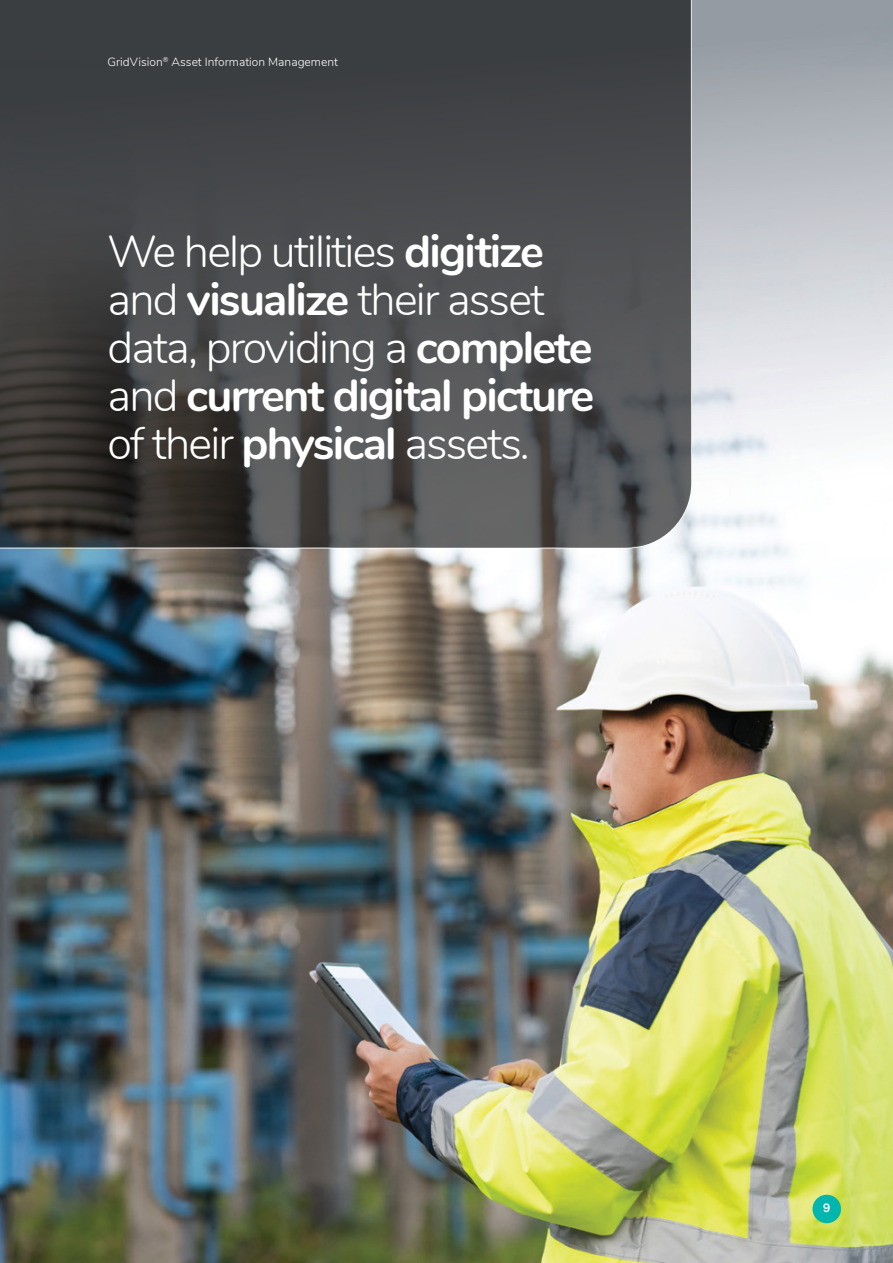
<style>
.page{position:relative;width:893px;height:1263px;background:#fff}
.page>*{position:absolute;margin:0;border:0;box-sizing:border-box;transform-origin:0 0}
.t1{font:300 45px/48px "Nunito";letter-spacing:-.04em;color:#fff}
.t2{font:300 12px "Nunito";color:#fff}
.t3{font:700 12px "Nunito";color:#fff}
.s1{font-weight:700}
</style>
<div class="page">
<img style="left:0;top:630px;width:893px;height:633px">
<svg style="left:0;top:0;width:893px;height:630px"></svg>
<svg style="left:0;top:0;width:691px;height:548px;background:#464849"></svg>
<div style="left:812px;top:1195px;width:29px;height:28px;background:#00b6af;border-radius:50%"></div>
<p class="t2" style="left:107px;top:53px;width:232px">GridVision<sup>®</sup> Asset Information Management</p>
<p class="t1" style="left:107px;top:225px;width:488px">We help utilities <span class="s1">digitize </span>and <span class="s1">visualize</span> their asset data, providing a <span class="s1">complete </span>and <span class="s1">current digital picture </span>of their <span class="s1">physical</span> assets.</p>
<p class="t3" style="left:823px;top:1199px;width:9px">9</p>
</div>
